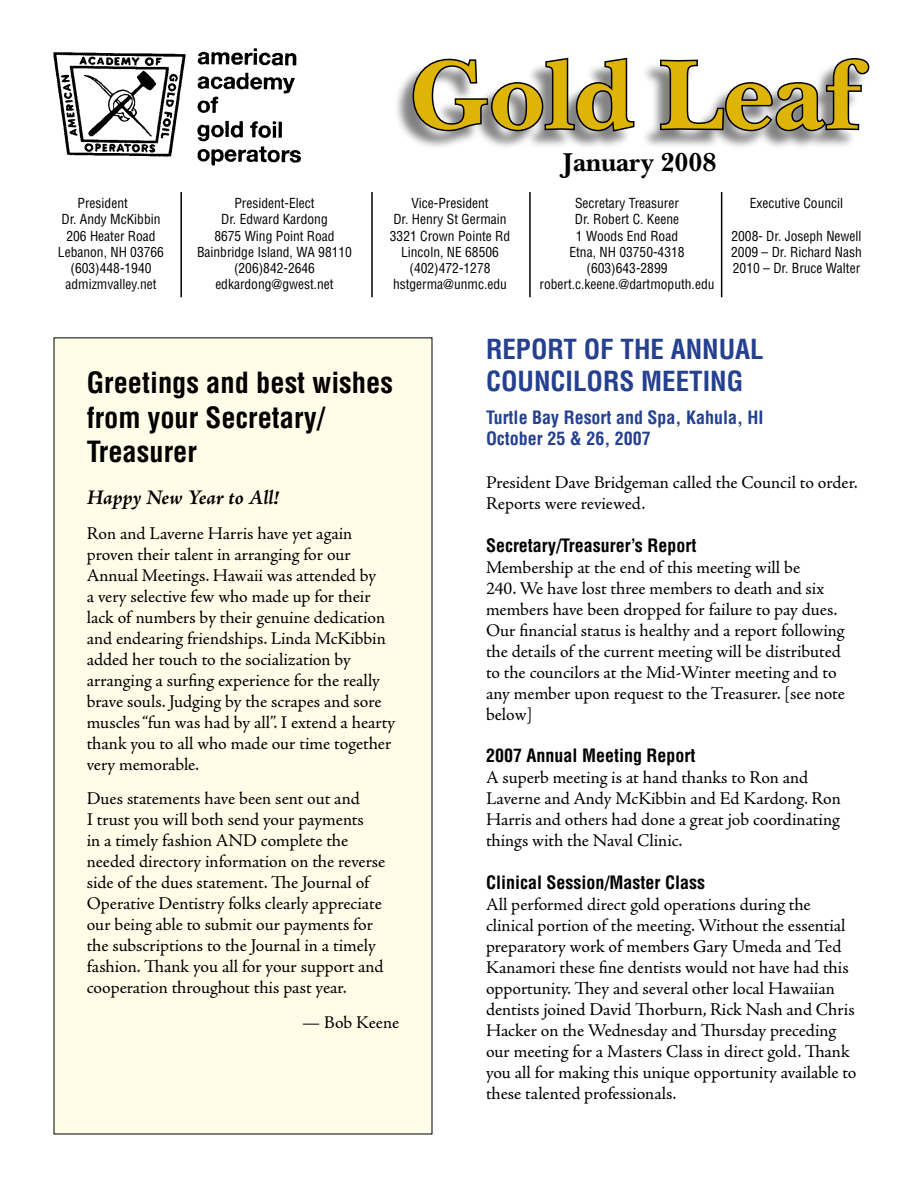
<style>
.page{position:relative;width:918px;height:1188px;background:#fff}
.page>*{position:absolute;margin:0;border:0;box-sizing:border-box;transform-origin:0 0}
.t1{font:700 102px "New Baskerville";color:#deb407}
.t2{font:700 condensed 28.5px/34.2px "Helvetica";color:#000}
.t3{font:700 condensed 27px/32.4px "Helvetica";color:#24408f}
.t4{font:700 27px "New Baskerville";color:#000}
.t5{font:italic 700 21px "Adobe Jenson Pro";letter-spacing:-.005em;color:#000}
.t6{font:18px/21px "Adobe Jenson Pro";letter-spacing:-.005em;color:#000}
.t7{font:700 condensed 18px "Helvetica";color:#000}
.t8{font:700 condensed 18px/21.6px "Helvetica";color:#24408f}
.t9{font:condensed 13.5px "Helvetica";color:#000}
</style>
<div class="page">
<div style="left:392px;top:59px;width:476px;height:93px;background:#000;opacity:.5"></div>
<svg style="left:411px;top:57px;width:225px;height:77px"></svg>
<svg style="left:658px;top:58px;width:212px;height:75px"></svg>
<img style="left:53px;top:48px;width:248px;height:118px">
<hr style="left:180px;top:192px;width:2px;height:105px;background:#000">
<hr style="left:371px;top:192px;width:2px;height:105px;background:#000">
<hr style="left:529px;top:192px;width:2px;height:105px;background:#000">
<hr style="left:721px;top:192px;width:1px;height:105px;background:#000">
<div style="left:54px;top:338px;width:378px;height:796px;background:#fffde8"></div>
<h1 class="t1" style="left:409px;top:36px;width:456px">Gold Leaf</h1>
<h3 class="t4" style="left:563px;top:147px;width:155px">January 2008</h3>
<p class="t9" style="left:78px;top:195px;width:52px">President</p>
<p class="t9" style="left:234px;top:195px;width:82px">President-Elect</p>
<p class="t9" style="left:411px;top:195px;width:79px">Vice-President</p>
<p class="t9" style="left:575px;top:195px;width:105px">Secretary Treasurer</p>
<p class="t9" style="left:750px;top:195px;width:95px">Executive Council</p>
<p class="t9" style="left:61px;top:211px;width:101px">Dr. Andy McKibbin</p>
<p class="t9" style="left:221px;top:211px;width:108px">Dr. Edward Kardong</p>
<p class="t9" style="left:393px;top:211px;width:115px">Dr. Henry St Germain</p>
<p class="t9" style="left:575px;top:211px;width:106px">Dr. Robert C. Keene</p>
<p class="t9" style="left:66px;top:227px;width:91px">206 Heater Road</p>
<p class="t9" style="left:214px;top:227px;width:122px">8675 Wing Point Road</p>
<p class="t9" style="left:390px;top:227px;width:122px">3321 Crown Pointe Rd</p>
<p class="t9" style="left:576px;top:227px;width:104px">1 Woods End Road</p>
<p class="t9" style="left:731px;top:227px;width:132px">2008- Dr. Joseph Newell</p>
<p class="t9" style="left:58px;top:243px;width:108px">Lebanon, NH 03766</p>
<p class="t9" style="left:197px;top:243px;width:156px">Bainbridge Island, WA 98110</p>
<p class="t9" style="left:401px;top:243px;width:99px">Lincoln, NE 68506</p>
<p class="t9" style="left:569px;top:243px;width:117px">Etna, NH 03750-4318</p>
<p class="t9" style="left:731px;top:243px;width:132px">2009 – Dr. Richard Nash</p>
<p class="t9" style="left:71px;top:260px;width:82px">(603)448-1940</p>
<p class="t9" style="left:234px;top:260px;width:82px">(206)842-2646</p>
<p class="t9" style="left:410px;top:260px;width:82px">(402)472-1278</p>
<p class="t9" style="left:587px;top:260px;width:82px">(603)643-2899</p>
<p class="t9" style="left:733px;top:260px;width:129px">2010 – Dr. Bruce Walter</p>
<p class="t9" style="left:65px;top:276px;width:93px">admizmvalley.net</p>
<p class="t9" style="left:215px;top:276px;width:120px">edkardong@gwest.net</p>
<p class="t9" style="left:393px;top:276px;width:115px">hstgerma@unmc.edu</p>
<p class="t9" style="left:540px;top:276px;width:177px">robert.c.keene.@dartmoputh.edu</p>
<h2 class="t2" style="left:87px;top:366px;width:308px">Greetings and best wishes from your Secretary/<br>Treasurer</h2>
<p class="t5" style="left:87px;top:486px;width:193px">Happy New Year to All!</p>
<p class="t6" style="left:87px;top:523px;width:310px">Ron and Laverne Harris have yet again proven their talent in arranging for our Annual Meetings. Hawaii was attended by<br>a very selective few who made up for their lack of numbers by their genuine dedication and endearing friendships. Linda McKibbin added her touch to the socialization by arranging a surfing experience for the really brave souls. Judging by the scrapes and sore muscles “fun was had by all”. I extend a hearty thank you to all who made our time together very memorable.</p>
<p class="t6" style="left:87px;top:789px;width:300px">Dues statements have been sent out and<br>I trust you will both send your payments<br>in a timely fashion AND complete the needed directory information on the reverse side of the dues statement. The Journal of Operative Dentistry folks clearly appreciate our being able to submit our payments for the subscriptions to the Journal in a timely fashion. Thank you all for your support and cooperation throughout this past year.</p>
<p class="t6" style="left:302px;top:1012px;width:98px">— Bob Keene</p>
<h3 class="t3" style="left:486px;top:333px;width:279px">REPORT OF THE ANNUAL<br>COUNCILORS MEETING</h3>
<p class="t8" style="left:486px;top:406px;width:279px">Turtle Bay Resort and Spa, Kahula, HI<br>October 25 &amp; 26, 2007</p>
<p class="t6" style="left:486px;top:472px;width:373px">President Dave Bridgeman called the Council to order.<br>Reports were reviewed.</p>
<p class="t7" style="left:486px;top:534px;width:212px">Secretary/Treasurer’s Report</p>
<p class="t6" style="left:486px;top:557px;width:360px">Membership at the end of this meeting will be<br>240. We have lost three members to death and six members have been dropped for failure to pay dues.<br>Our financial status is healthy and a report following the details of the current meeting will be distributed to the councilors at the Mid-Winter meeting and to any member upon request to the Treasurer. [see note below]</p>
<p class="t7" style="left:486px;top:744px;width:211px">2007 Annual Meeting Report</p>
<p class="t6" style="left:486px;top:767px;width:356px">A superb meeting is at hand thanks to Ron and Laverne and Andy McKibbin and Ed Kardong. Ron Harris and others had done a great job coordinating things with the Naval Clinic.</p>
<p class="t7" style="left:486px;top:871px;width:221px">Clinical Session/Master Class</p>
<p class="t6" style="left:486px;top:894px;width:372px">All performed direct gold operations during the clinical portion of the meeting. Without the essential preparatory work of members Gary Umeda and Ted Kanamori these fine dentists would not have had this opportunity. They and several other local Hawaiian dentists joined David Thorburn, Rick Nash and Chris Hacker on the Wednesday and Thursday preceding our meeting for a Masters Class in direct gold. Thank you all for making this unique opportunity available to these talented professionals.</p>
</div>
